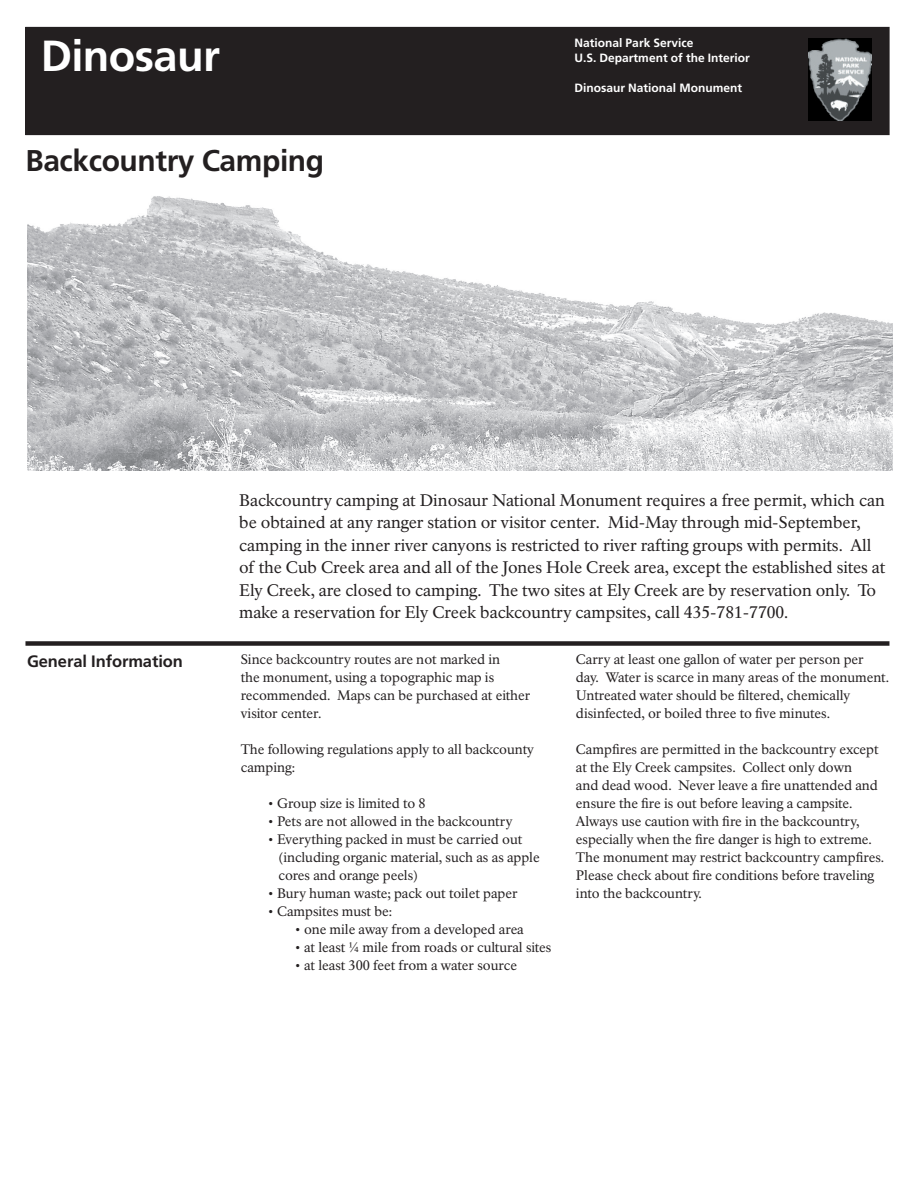
<style>
.page{position:relative;width:918px;height:1188px;background:#fff}
.page>*{position:absolute;margin:0;border:0;box-sizing:border-box;transform-origin:0 0}
.t1{font:700 43.5px "Frutiger LT Std";letter-spacing:-.015em;color:#fff}
.t2{font:700 30px "Frutiger LT Std";letter-spacing:-.015em;color:#231f20}
.t3{font:16.5px/22.5px "NPS Rawlinson OT";color:#231f20}
.t4{font:700 16.5px "Frutiger LT Std";letter-spacing:-.005em;color:#231f20}
.t5{font:13.5px/18px "NPS Rawlinson OT";letter-spacing:-.005em;color:#231f20}
.t6{font:700 12px/15px "Frutiger LT Std";color:#fff}
</style>
<div class="page">
<div style="left:25px;top:641px;width:864px;height:5px;background:#231f20"></div>
<div style="left:26px;top:27px;width:863px;height:108px;background:#231f20"></div>
<img style="left:808px;top:38px;width:63px;height:83px">
<img style="left:27px;top:196px;width:866px;height:275px">
<h1 class="t1" style="left:41px;top:30px;width:181px">Dinosaur</h1>
<p class="t6" style="left:574px;top:35px;width:177px">National Park Service<br>U.S. Department of the Interior</p>
<p class="t6" style="left:574px;top:80px;width:169px">Dinosaur National Monument</p>
<h2 class="t2" style="left:25px;top:143px;width:300px">Backcountry Camping</h2>
<p class="t3" style="left:239px;top:489px;width:648px">Backcountry camping at Dinosaur National Monument requires a free permit, which can be obtained at any ranger station or visitor center. Mid-May through mid-September, camping in the inner river canyons is restricted to river rafting groups with permits. All of the Cub Creek area and all of the Jones Hole Creek area, except the established sites at Ely Creek, are closed to camping. The two sites at Ely Creek are by reservation only. To make a reservation for Ely Creek backcountry campsites, call 435-781-7700.</p>
<p class="t4" style="left:27px;top:651px;width:157px">General Information</p>
<p class="t5" style="left:241px;top:651px;width:291px">Since backcountry routes are not marked in<br>the monument, using a topographic map is recommended. Maps can be purchased at either visitor center.</p>
<p class="t5" style="left:241px;top:741px;width:295px">The following regulations apply to all backcounty camping:</p>
<p class="t5" style="left:268px;top:795px;width:159px">• Group size is limited to 8</p>
<p class="t5" style="left:268px;top:813px;width:246px">• Pets are not allowed in the backcountry</p>
<p class="t5" style="left:279px;top:831px;width:263px;text-indent:-11px">• Everything packed in must be carried out (including organic material, such as as apple cores and orange peels)</p>
<p class="t5" style="left:268px;top:885px;width:251px">• Bury human waste; pack out toilet paper</p>
<p class="t5" style="left:268px;top:903px;width:126px">• Campsites must be:</p>
<p class="t5" style="left:295px;top:921px;width:231px">• one mile away from a developed area</p>
<p class="t5" style="left:295px;top:939px;width:258px">• at least ¼ mile from roads or cultural sites</p>
<p class="t5" style="left:295px;top:957px;width:224px">• at least 300 feet from a water source</p>
<p class="t5" style="left:576px;top:651px;width:315px">Carry at least one gallon of water per person per day. Water is scarce in many areas of the monument.<br>Untreated water should be filtered, chemically disinfected, or boiled three to five minutes.</p>
<p class="t5" style="left:576px;top:741px;width:310px">Campfires are permitted in the backcountry except at the Ely Creek campsites. Collect only down<br>and dead wood. Never leave a fire unattended and ensure the fire is out before leaving a campsite.<br>Always use caution with fire in the backcountry, especially when the fire danger is high to extreme.<br>The monument may restrict backcountry campfires.<br>Please check about fire conditions before traveling into the backcountry.</p>
</div>
